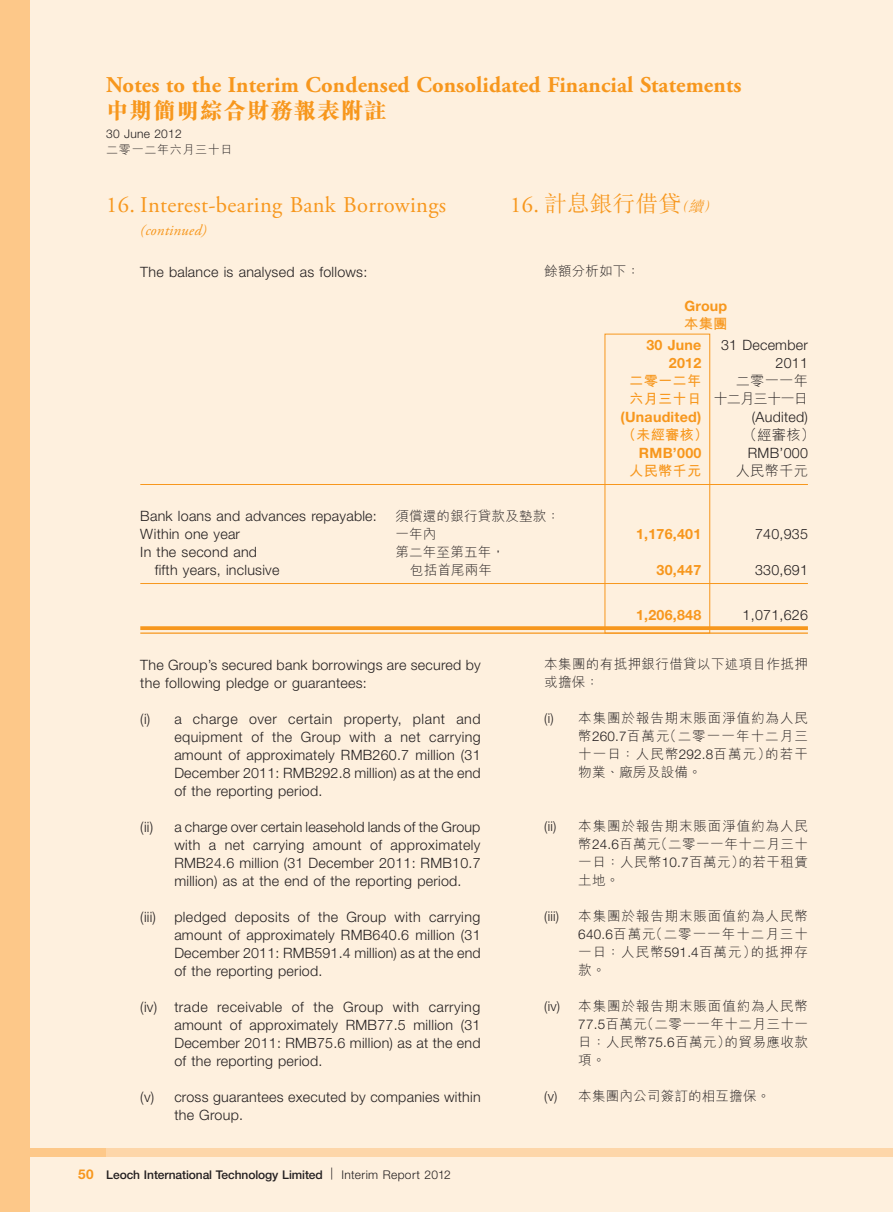
<style>
.page{position:relative;width:893px;height:1212px;background:#fef0de}
.page>*{position:absolute;margin:0;border:0;box-sizing:border-box;transform-origin:0 0}
.t1{font:700 22.5px/27px "Adobe Garamond Pro";letter-spacing:.005em;color:#f7971d}
.t2{font:22.5px "Adobe Garamond Pro";letter-spacing:.015em;color:#f7971d}
.t3{font:300 22.5px "M Sung HK";letter-spacing:.015em;color:#f7971d}
.t4{font:italic 15px "Adobe Garamond Pro";letter-spacing:.015em;color:#f7971d}
.t5{font:300 14.25px/18px "Helvetica Neue LT Std";letter-spacing:.015em;color:#231f20;text-align:justify}
.t6{font:700 14.25px/18px "Helvetica Neue LT Std";letter-spacing:.015em;color:#f7971d}
.t7{font:700 14.25px "M Hei HK";letter-spacing:.015em;color:#f7971d}
.t8{font:300 14.25px "M Hei HK";letter-spacing:.015em;color:#231f20}
.t9{font:300 14.25px "M Hei HK";letter-spacing:-.065em;color:#231f20}
.t10{font:300 13.5px/18px "M Hei HK";letter-spacing:.04em;color:#231f20;text-align:justify}
.t11{font:300 13.5px "M Hei HK";letter-spacing:.015em;color:#231f20}
.t12{font:300 13.5px "Helvetica Neue LT Std";color:#231f20}
.t13{font:700 13.5px "Helvetica Neue LT Std";color:#f7971d}
.t14{font:500 12px "Helvetica Neue LT Std";letter-spacing:-.01em;color:#231f20}
.t15{font:300 12px/16.5px "Helvetica Neue LT Std";letter-spacing:.015em;color:#231f20}
.s1{font-family:"M Sung HK";font-weight:800}
.s2{font-family:"M Hei HK"}
.s3{font-family:"Adobe Garamond Pro";font-weight:400}
.s4{font-style:italic;font-size:15px}
.s5{font-weight:700;color:#f7971d}
.s6{font-family:"Helvetica Neue LT Std"}
.s7{font-weight:300}
</style>
<div class="page">
<div style="left:0;top:1148px;width:106px;height:9px;background:#fdc889"></div>
<div style="left:106px;top:1148px;width:787px;height:9px;background:#fdd6a9"></div>
<div style="left:0;top:0;width:30px;height:1212px;background:#fdc889"></div>
<div style="left:605px;top:334px;width:105px;height:299px;border:1px solid #f7971d"></div>
<hr style="left:140px;top:484px;width:668px;height:1px;background:#f7971d">
<hr style="left:140px;top:583px;width:668px;height:1px;background:#f7971d">
<svg style="left:140px;top:626px;width:668px;height:4px;background:#f79c29"></svg>
<hr style="left:140px;top:632px;width:668px;height:2px;background:#f7971d">
<p class="t1" style="left:106px;top:72px;width:637px">Notes to the Interim Condensed Consolidated Financial Statements<span class="s1">中期簡明綜合財務報表附註</span></p>
<p class="t15" style="left:106px;top:125px;width:128px">30 June 2012<br><span class="s2">二零一二年六月三十日</span></p>
<p class="t2" style="left:106px;top:192px;width:341px">16. Interest-bearing Bank Borrowings</p>
<p class="t4" style="left:140px;top:221px;width:68px">(continued)</p>
<p class="t5" style="left:140px;top:262px;width:229px">The balance is analysed as follows:</p>
<p class="t3" style="left:510px;top:187px;width:214px"><span class="s3">16.</span> 計息銀行借貸<span class="s4">（續）</span></p>
<p class="t10" style="left:544px;top:262px;width:97px">餘額分析如下：</p>
<p class="t6" style="left:684px;top:297px;width:45px">Group<span class="s2">本集團</span></p>
<p class="t6" style="left:646px;top:336px;width:57px">30 June</p>
<p class="t5" style="left:721px;top:336px;width:88px">31 December</p>
<p class="t6" style="left:669px;top:354px;width:34px">2012</p>
<p class="t5" style="left:775px;top:354px;width:34px">2011</p>
<p class="t7" style="left:629px;top:371px;width:74px">二零一二年</p>
<p class="t8" style="left:736px;top:371px;width:74px">二零一一年</p>
<p class="t9" style="left:629px;top:389px;width:180px"><span class="s5">六月三十日</span> 十二月三十一日</p>
<p class="t6" style="left:621px;top:408px;width:82px">(Unaudited)</p>
<p class="t5" style="left:752px;top:408px;width:58px">(Audited)</p>
<p class="t7" style="left:622px;top:425px;width:88px">（未經審核）</p>
<p class="t8" style="left:743px;top:425px;width:74px">（經審核）</p>
<p class="t6" style="left:639px;top:444px;width:64px">RMB’000</p>
<p class="t5" style="left:748px;top:444px;width:62px">RMB’000</p>
<p class="t7" style="left:629px;top:461px;width:74px">人民幣千元</p>
<p class="t8" style="left:736px;top:461px;width:74px">人民幣千元</p>
<p class="t5" style="left:140px;top:507px;width:238px">Bank loans and advances repayable:</p>
<p class="t11" style="left:395px;top:507px;width:166px">須償還的銀行貸款及墊款：</p>
<p class="t5" style="left:140px;top:525px;width:101px">Within one year</p>
<p class="t10" style="left:395px;top:525px;width:42px">一年內</p>
<p class="t6" style="left:636px;top:525px;width:67px">1,176,401</p>
<p class="t5" style="left:755px;top:525px;width:54px">740,935</p>
<p class="t5" style="left:140px;top:543px;width:118px">In the second and</p>
<p class="t11" style="left:395px;top:543px;width:111px">第二年至第五年，</p>
<p class="t5" style="left:155px;top:561px;width:126px">fifth years, inclusive</p>
<p class="t10" style="left:410px;top:561px;width:84px">包括首尾兩年</p>
<p class="t6" style="left:657px;top:561px;width:46px">30,447</p>
<p class="t5" style="left:755px;top:561px;width:54px">330,691</p>
<p class="t6" style="left:636px;top:606px;width:67px">1,206,848</p>
<p class="t5" style="left:743px;top:606px;width:67px">1,071,626</p>
<p class="t5" style="left:140px;top:655px;width:342px">The Group’s secured bank borrowings are secured by the following pledge or guarantees:</p>
<p class="t5" style="left:174px;top:709px;width:308px;text-indent:-34px">(i) a charge over certain property, plant and equipment of the Group with a net carrying amount of approximately RMB260.7 million (31<br>December 2011: RMB292.8 million) as at the end of the reporting period.</p>
<p class="t5" style="left:174px;top:817px;width:308px;text-indent:-34px">(ii) a charge over certain leasehold lands of the Group with a net carrying amount of approximately RMB24.6 million (31 December 2011: RMB10.7 million) as at the end of the reporting period.</p>
<p class="t5" style="left:140px;top:907px;width:17px">(iii)</p>
<p class="t5" style="left:174px;top:907px;width:308px">pledged deposits of the Group with carrying amount of approximately RMB640.6 million (31<br>December 2011: RMB591.4 million) as at the end of the reporting period.</p>
<p class="t5" style="left:174px;top:997px;width:308px;text-indent:-34px">(iv) trade receivable of the Group with carrying amount of approximately RMB77.5 million (31<br>December 2011: RMB75.6 million) as at the end of the reporting period.</p>
<p class="t5" style="left:174px;top:1087px;width:308px;text-indent:-34px">(v) cross guarantees executed by companies within the Group.</p>
<p class="t10" style="left:544px;top:654px;width:265px">本集團的有抵押銀行借貸以下述項目作抵押或擔保：</p>
<p class="t10" style="left:578px;top:708px;width:231px;text-indent:-34px"><span class="s6">(i)</span> 本集團於報告期末賬面淨值約為人民幣<span class="s6">260.7</span>百萬元（二零一一年十二月三十一日：人民幣<span class="s6">292.8</span>百萬元）的若干物業、廠房及設備。</p>
<p class="t10" style="left:578px;top:816px;width:231px;text-indent:-34px"><span class="s6">(ii)</span> 本集團於報告期末賬面淨值約為人民幣<span class="s6">24.6</span>百萬元（二零一一年十二月三十一日：人民幣<span class="s6">10.7</span>百萬元）的若干租賃土地。</p>
<p class="t12" style="left:544px;top:908px;width:16px">(iii)</p>
<p class="t10" style="left:578px;top:906px;width:231px">本集團於報告期末賬面值約為人民幣<span class="s6">640.6</span>百萬元（二零一一年十二月三十一日：人民幣<span class="s6">591.4</span>百萬元）的抵押存款。</p>
<p class="t10" style="left:578px;top:996px;width:231px;text-indent:-34px"><span class="s6">(iv)</span> 本集團於報告期末賬面值約為人民幣<span class="s6">77.5</span>百萬元（二零一一年十二月三十一日：人民幣<span class="s6">75.6</span>百萬元）的貿易應收款項。</p>
<p class="t11" style="left:544px;top:1086px;width:227px"><span class="s6">(v)</span> 本集團內公司簽訂的相互擔保。</p>
<p class="t13" style="left:78px;top:1166px;width:17px">50</p>
<p class="t14" style="left:106px;top:1167px;width:346px">Leoch International Technology Limited <span class="s7">| Interim Report 2012</span></p>
</div>
